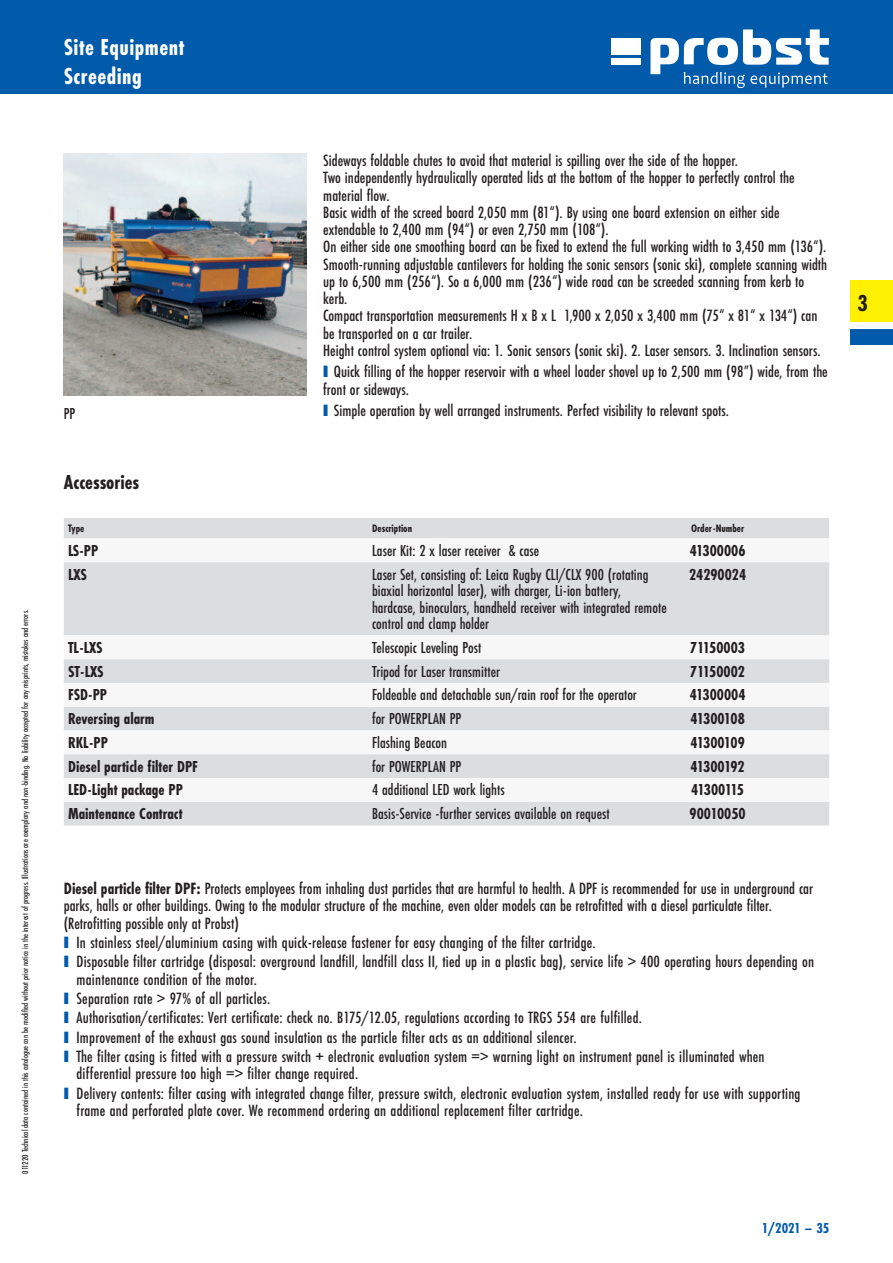
<style>
.page{position:relative;width:893px;height:1263px;background:#fff}
.page>*{position:absolute;margin:0;border:0;box-sizing:border-box;transform-origin:0 0}
.t1{font:700 24px/28.5px "Futura PT Cond";letter-spacing:.02em;color:#fff}
.t2{font:700 24px "Futura PT Cond";color:#231f20}
.t3{font:700 21px "Futura PT Cond";color:#231f20}
.t4{font:500 16.95px/17.2px "Futura PT Cond";color:#231f20}
.t5{font:500 16.5px/16.5px "Futura PT Cond";color:#231f20}
.t6{font:700 16.5px "Futura PT Cond";color:#231f20}
.t7{font:700 16.5px "Futura PT Cond";letter-spacing:-.03em;color:#231f20}
.t8{font:700 16.5px "Futura PT Cond";letter-spacing:-.04em;color:#231f20}
.t9{font:700 16.5px "Futura PT Cond";letter-spacing:-.045em;color:#231f20}
.t10{font:700 15px "Futura PT Cond";color:#015aaa}
.t11{font:700 11.25px "Futura PT Cond";color:#231f20}
.t12{font:500 9px "Futura PT Cond";color:#231f20}
.s1{font-family:"Arial";font-weight:400;font-size:24.6px;color:#015aaa}
.s2{font-weight:700}
</style>
<div class="page">
<div style="left:0;top:0;width:893px;height:94px;background:#015aaa"></div>
<div style="left:850px;top:281px;width:43px;height:42px;background:#fff101"></div>
<div style="left:850px;top:329px;width:43px;height:15px;background:#015aaa"></div>
<img style="left:64px;top:153px;width:242px;height:242px">
<div style="left:64px;top:518px;width:765px;height:308px;background:#dcdddf"></div>
<svg style="left:64px;top:538px;width:765px;height:264px;fill:#dcdddf"></svg>
<div style="left:611px;top:38px;width:29px;height:17px;background:#fff"></div>
<div style="left:611px;top:58px;width:29px;height:7px;background:#fff"></div>
<svg style="left:650px;top:29px;width:179px;height:59px"></svg>
<p class="t12" style="left:21px;top:1174px;width:566px;rotate:-90deg">011220 Technical data contained in this catalogue can be modified without prior notice in the interest of progress. Illustrations are exemplary and non- binding. No liability accepted for any misprints, mistakes and errors.</p>
<h1 class="t1" style="left:64px;top:34px;width:122px">Site Equipment<br>Screeding</h1>
<p class="t5" style="left:64px;top:406px;width:13px">PP</p>
<p class="t4" style="left:323px;top:152px;width:506px">Sideways foldable chutes to avoid that material is spilling over the side of the hopper.<br>Two independently hydraulically operated lids at the bottom of the hopper to perfectly control the material flow.<br>Basic width of the screed board 2,050 mm (81“). By using one board extension on either side extendable to 2,400 mm (94“) or even 2,750 mm (108“).<br>On either side one smoothing board can be fixed to extend the full working width to 3,450 mm (136“).<br>Smooth-running adjustable cantilevers for holding the sonic sensors (sonic ski), complete scanning width up to 6,500 mm (256“). So a 6,000 mm (236“) wide road can be screeded scanning from kerb to kerb.<br>Compact transportation measurements H x B x L 1,900 x 2,050 x 3,400 mm (75“ x 81“ x 134“) can be transported on a car trailer.<br>Height control system optional via: 1. Sonic sensors (sonic ski). 2. Laser sensors. 3. Inclination sensors.</p>
<p class="t4" style="left:323px;top:364px;width:506px"><span class="s1">■</span> Quick filling of the hopper reservoir with a wheel loader shovel up to 2,500 mm (98”) wide, from the front or sideways.</p>
<p class="t4" style="left:323px;top:402px;width:407px"><span class="s1">■</span> Simple operation by well arranged instruments. Perfect visibility to relevant spots.</p>
<p class="t3" style="left:64px;top:472px;width:77px">Accessories</p>
<p class="t11" style="left:68px;top:523px;width:18px">Type</p>
<p class="t11" style="left:372px;top:523px;width:42px">Description</p>
<p class="t11" style="left:691px;top:523px;width:55px">Order- Number</p>
<p class="t6" style="left:68px;top:542px;width:32px">LS- PP</p>
<p class="t5" style="left:372px;top:543px;width:169px">Laser Kit: 2 x laser receiver &amp; case</p>
<p class="t6" style="left:690px;top:542px;width:57px">41300006</p>
<p class="t6" style="left:68px;top:566px;width:20px">LXS</p>
<p class="t5" style="left:372px;top:566px;width:296px">Laser Set, consisting of: Leica Rugby CLI/CLX 900 (rotating biaxial horizontal laser), with charger, Li-ion battery, hardcase, binoculars, handheld receiver with integrated remote control and clamp holder</p>
<p class="t6" style="left:689px;top:566px;width:59px">24290024</p>
<p class="t6" style="left:68px;top:639px;width:36px">TL- LXS</p>
<p class="t5" style="left:372px;top:640px;width:111px">Telescopic Leveling Post</p>
<p class="t6" style="left:690px;top:639px;width:56px">71150003</p>
<p class="t6" style="left:68px;top:663px;width:37px">ST- LXS</p>
<p class="t5" style="left:372px;top:663px;width:130px">Tripod for Laser transmitter</p>
<p class="t6" style="left:690px;top:663px;width:56px">71150002</p>
<p class="t6" style="left:68px;top:687px;width:41px">FSD- PP</p>
<p class="t5" style="left:372px;top:687px;width:266px">Foldeable and detachable sun/rain roof for the operator</p>
<p class="t6" style="left:690px;top:687px;width:57px">41300004</p>
<p class="t6" style="left:68px;top:710px;width:88px">Reversing alarm</p>
<p class="t5" style="left:372px;top:711px;width:91px">for POWERPLAN PP</p>
<p class="t7" style="left:690px;top:710px;width:56px">41300108</p>
<p class="t6" style="left:68px;top:734px;width:41px">RKL- PP</p>
<p class="t5" style="left:372px;top:735px;width:77px">Flashing Beacon</p>
<p class="t7" style="left:690px;top:734px;width:56px">41300109</p>
<p class="t6" style="left:68px;top:758px;width:131px">Diesel particle filter DPF</p>
<p class="t5" style="left:372px;top:759px;width:91px">for POWERPLAN PP</p>
<p class="t8" style="left:690px;top:758px;width:56px">41300192</p>
<p class="t6" style="left:68px;top:782px;width:116px">LED- Light package PP</p>
<p class="t5" style="left:372px;top:782px;width:134px">4 additional LED work lights</p>
<p class="t9" style="left:691px;top:782px;width:54px">41300115</p>
<p class="t6" style="left:68px;top:805px;width:116px">Maintenance Contract</p>
<p class="t5" style="left:372px;top:806px;width:239px">Basis-Service -further services available on request</p>
<p class="t6" style="left:690px;top:805px;width:57px">90010050</p>
<p class="t4" style="left:64px;top:881px;width:751px"><span class="s2">Diesel particle filter DPF:</span> Protects employees from inhaling dust particles that are harmful to health. A DPF is recommended for use in underground car parks, halls or other buildings. Owing to the modular structure of the machine, even older models can be retrofitted with a diesel particulate filter. (Retrofitting possible only at Probst)</p>
<p class="t4" style="left:64px;top:934px;width:533px"><span class="s1">■</span> In stainless steel/aluminium casing with quick-release fastener for easy changing of the filter cartridge.</p>
<p class="t4" style="left:77px;top:954px;width:739px;text-indent:-13px"><span class="s1">■</span> Disposable filter cartridge (disposal: overground landfill, landfill class II, tied up in a plastic bag), service life &gt; 400 operating hours depending on maintenance condition of the motor.</p>
<p class="t4" style="left:64px;top:990px;width:208px"><span class="s1">■</span> Separation rate &gt; 97% of all particles.</p>
<p class="t4" style="left:64px;top:1010px;width:580px"><span class="s1">■</span> Authorisation/certificates: Vert certificate: check no. B175/12.05, regulations according to TRGS 554 are fulfilled.</p>
<p class="t4" style="left:64px;top:1029px;width:514px"><span class="s1">■</span> Improvement of the exhaust gas sound insulation as the particle filter acts as an additional silencer.</p>
<p class="t4" style="left:77px;top:1049px;width:689px;text-indent:-13px"><span class="s1">■</span> The filter casing is fitted with a pressure switch + electronic evaluation system =&gt; warning light on instrument panel is illuminated when differential pressure too high =&gt; filter change required.</p>
<p class="t4" style="left:77px;top:1085px;width:725px;text-indent:-13px"><span class="s1">■</span> Delivery contents: filter casing with integrated change filter, pressure switch, electronic evaluation system, installed ready for use with supporting frame and perforated plate cover. We recommend ordering an additional replacement filter cartridge.</p>
<h1 class="t2" style="left:857px;top:291px;width:12px">3</h1>
<p class="t10" style="left:762px;top:1221px;width:69px">1/2021 – 35</p>
</div>
